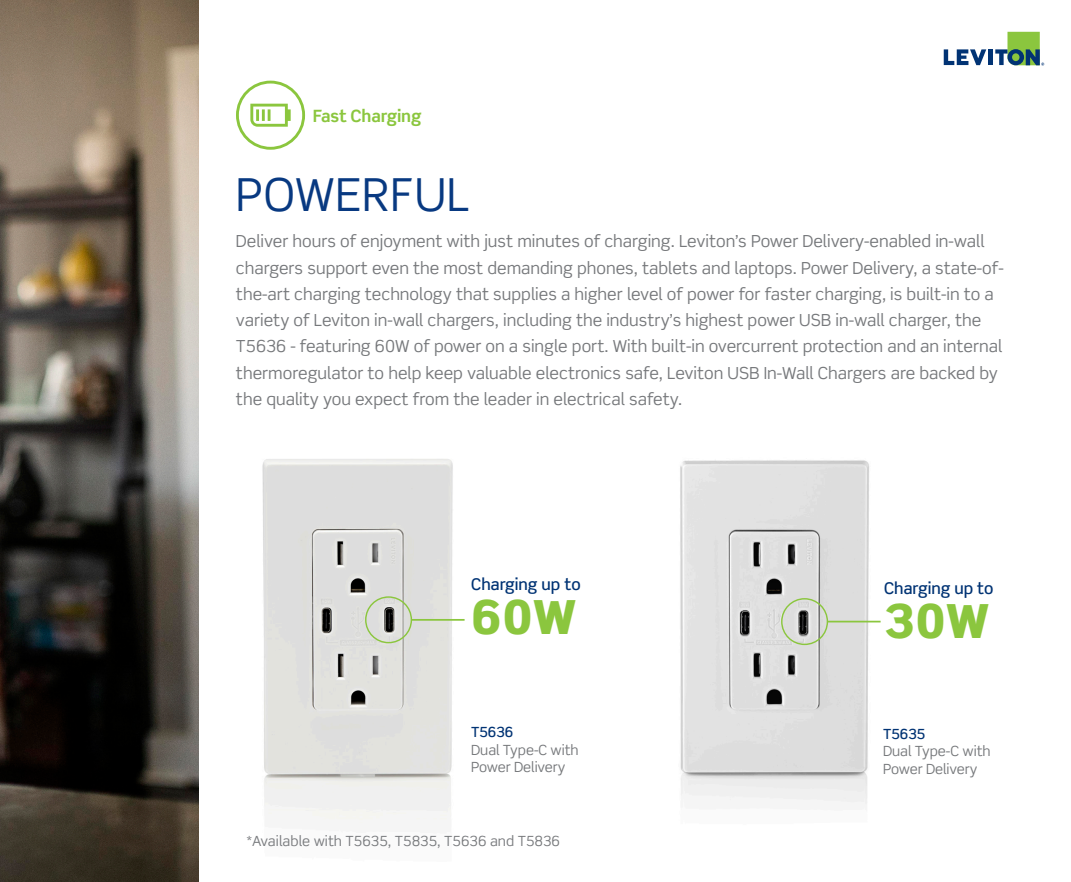
<style>
.page{position:relative;width:1071px;height:882px;background:#fff}
.page>*{position:absolute;margin:0;border:0;box-sizing:border-box;transform-origin:0 0}
.t1{font:900 47.07px "Scene Std";color:#8bc63e}
.t2{font:45.5px "Scene Std";letter-spacing:.015em;color:#083981}
.t3{font:700 16.97px "Scene Std";letter-spacing:-.01em;color:#8bc63e}
.t4{font:16.62px/26.2px "Scene Std";color:#76787b}
.t5{font:500 16.1px "Scene Std";color:#013374}
.t6{font:14px/17.5px "Scene Std";letter-spacing:-.005em;color:#76787b}
.t7{font:14px "Scene Std";color:#787a7d}
.t8{font:500 14px "Scene Std";letter-spacing:-.005em;color:#013374}
</style>
<div class="page">
<svg style="left:944px;top:49px;width:42px;height:16px"></svg>
<div style="left:988px;top:49px;width:5px;height:16px;background:#013374"></div>
<svg style="left:995px;top:32px;width:49px;height:34px"></svg>
<img style="left:0;top:0;width:199px;height:882px">
<svg style="left:236px;top:81px;width:69px;height:69px"></svg>
<img style="left:262px;top:459px;width:191px;height:364px">
<img style="left:680px;top:460px;width:201px;height:345px">
<div style="left:365px;top:596px;width:47px;height:47px;border:1px solid #8bc63e;border-radius:50%"></div>
<div style="left:781px;top:598px;width:47px;height:47px;border:1px solid #8bc63e;border-radius:50%"></div>
<hr style="left:412px;top:619px;width:53px;height:2px;background:#8bc63e">
<hr style="left:828px;top:621px;width:53px;height:1px;background:#8bc63e">
<p class="t3" style="left:313px;top:105px;width:110px">Fast Charging</p>
<p class="t2" style="left:236px;top:167px;width:236px">POWERFUL</p>
<p class="t4" style="left:236px;top:228px;width:769px">Deliver hours of enjoyment with just minutes of charging. Leviton’s Power Delivery-enabled in-wall chargers support even the most demanding phones, tablets and laptops. Power Delivery, a state-of&shy;the-art charging technology that supplies a higher level of power for faster charging, is built-in to a variety of Leviton in-wall chargers, including the industry’s highest power USB in-wall charger, the T5636 - featuring 60W of power on a single port. With built-in overcurrent protection and an internal thermoregulator to help keep valuable electronics safe, Leviton USB In-Wall Chargers are backed by the quality you expect from the leader in electrical safety.</p>
<p class="t5" style="left:471px;top:574px;width:111px">Charging up to</p>
<p class="t1" style="left:471px;top:586px;width:107px">60W</p>
<p class="t8" style="left:471px;top:723px;width:44px">T5636</p>
<p class="t6" style="left:471px;top:741px;width:109px">Dual Type-C with<br>Power Delivery</p>
<p class="t7" style="left:247px;top:833px;width:315px">*Available with T5635, T5835, T5636 and T5836</p>
<p class="t5" style="left:884px;top:578px;width:111px">Charging up to</p>
<p class="t1" style="left:884px;top:590px;width:107px">30W</p>
<p class="t8" style="left:883px;top:725px;width:44px">T5635</p>
<p class="t6" style="left:883px;top:743px;width:109px">Dual Type-C with<br>Power Delivery</p>
</div>
